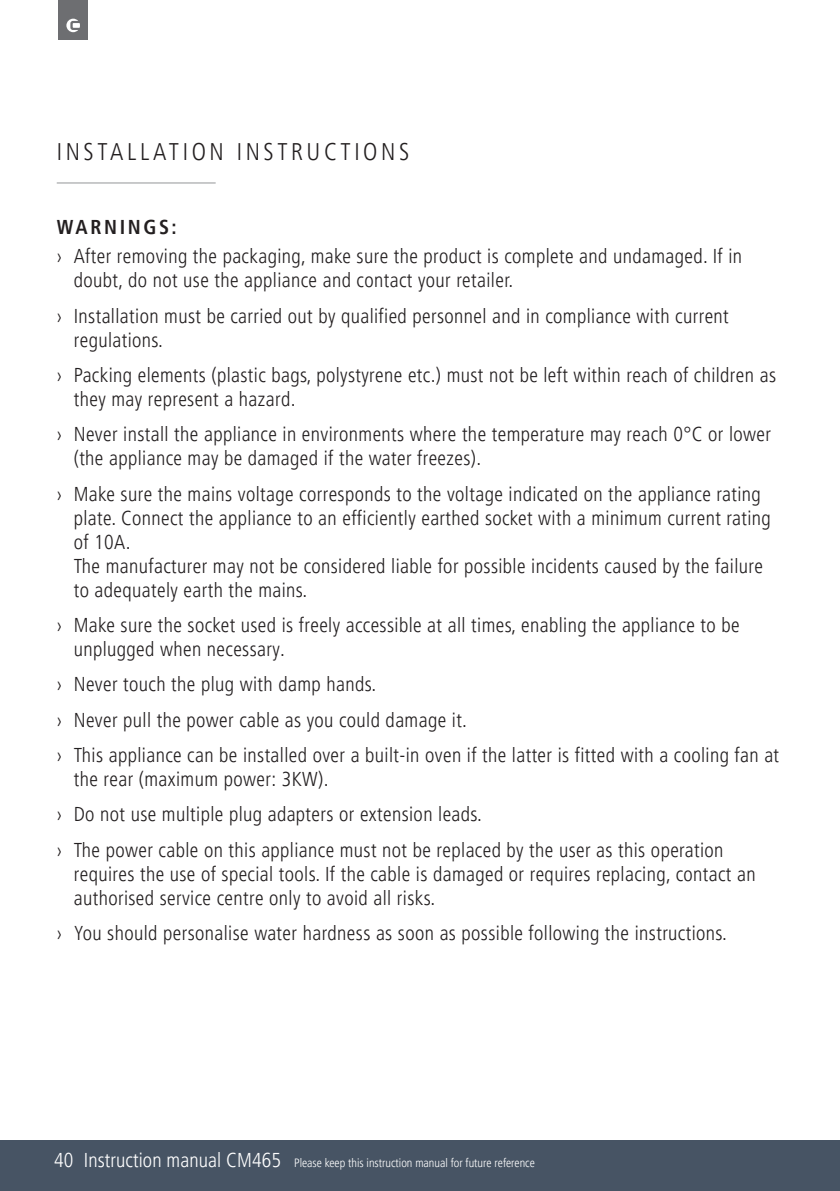
<style>
.page{position:relative;width:840px;height:1191px;background:#fff}
.page>*{position:absolute;margin:0;border:0;box-sizing:border-box;transform-origin:0 0}
.t1{font:300 condensed 24px "Frutiger LT Pro";letter-spacing:.15em;color:#231f20}
.t2{font:300 condensed 20px/24px "Frutiger LT Pro";letter-spacing:.02em;color:#231f20}
.t3{font:700 condensed 20px "Frutiger LT Pro";letter-spacing:.13em;color:#231f20}
.t4{font:300 condensed 12px "Frutiger LT Pro";color:#fff}
.s1{font-size:20px}
</style>
<div class="page">
<div style="left:0;top:1140px;width:839px;height:51px;background:#475464"></div>
<div style="left:58px;top:0;width:30px;height:40px;background:#6d6e71"></div>
<svg style="left:66px;top:19px;width:14px;height:13px"></svg>
<hr style="left:57px;top:182px;width:158px;height:1px;background:#939598">
<p class="t1" style="left:57px;top:141px;width:354px">INSTALLATION INSTRUCTIONS</p>
<p class="t3" style="left:57px;top:219px;width:121px">WARNINGS:</p>
<p class="t2" style="left:74px;top:246px;width:669px;text-indent:-17px">› After removing the packaging, make sure the product is complete and undamaged. If in doubt, do not use the appliance and contact your retailer.</p>
<p class="t2" style="left:74px;top:305px;width:656px;text-indent:-17px">› Installation must be carried out by qualified personnel and in compliance with current regulations.</p>
<p class="t2" style="left:74px;top:364px;width:703px;text-indent:-17px">› Packing elements (plastic bags, polystyrene etc.) must not be left within reach of children as they may represent a hazard.</p>
<p class="t2" style="left:74px;top:424px;width:698px;text-indent:-17px">› Never install the appliance in environments where the temperature may reach 0°C or lower (the appliance may be damaged if the water freezes).</p>
<p class="t2" style="left:74px;top:483px;width:698px;text-indent:-17px">› Make sure the mains voltage corresponds to the voltage indicated on the appliance rating plate. Connect the appliance to an efficiently earthed socket with a minimum current rating of 10A.<br>The manufacturer may not be considered liable for possible incidents caused by the failure to adequately earth the mains.</p>
<p class="t2" style="left:74px;top:614px;width:667px;text-indent:-17px">› Make sure the socket used is freely accessible at all times, enabling the appliance to be unplugged when necessary.</p>
<p class="t2" style="left:57px;top:668px;width:723px;line-height:35.4px">› Never touch the plug with damp hands.<br>› Never pull the power cable as you could damage it.<br>› This appliance can be installed over a built-in oven if the latter is fitted with a cooling fan at</p>
<p class="t2" style="left:57px;top:763px;width:668px;line-height:35.4px;text-indent:17px">the rear (maximum power: 3KW).<br>› Do not use multiple plug adapters or extension leads.<br>› The power cable on this appliance must not be replaced by the user as this operation</p>
<p class="t2" style="left:74px;top:863px;width:683px">requires the use of special tools. If the cable is damaged or requires replacing, contact an authorised service centre only to avoid all risks.</p>
<p class="t2" style="left:57px;top:922px;width:671px">› You should personalise water hardness as soon as possible following the instructions.</p>
<p class="t4" style="left:54px;top:1158px;width:482px"><span class="s1">40 Instruction manual CM465</span> Please keep this instruction manual for future reference</p>
</div>
